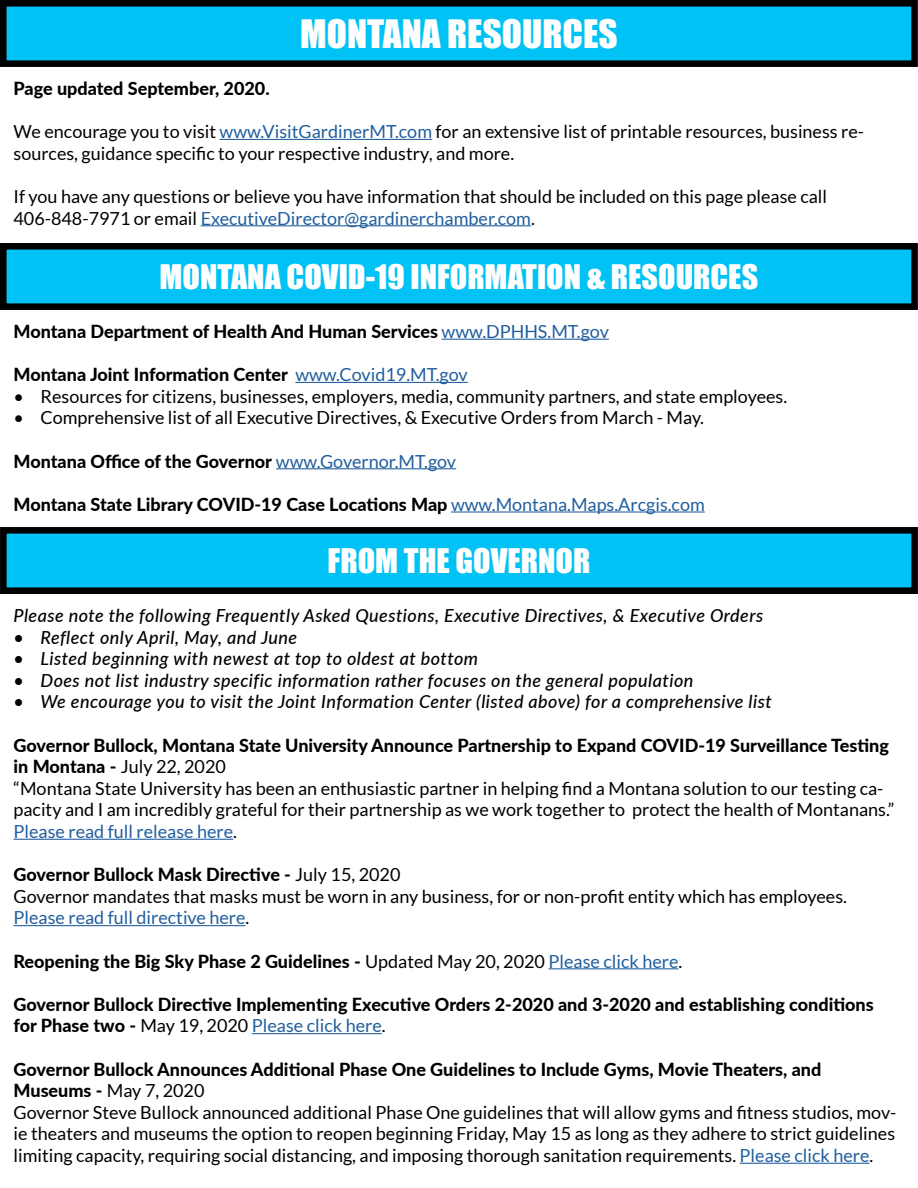
<style>
.page{position:relative;width:918px;height:1188px;background:#fff}
.page>*{position:absolute;margin:0;border:0;box-sizing:border-box;transform-origin:0 0}
.t1{font:36px "Impact";color:#fff}
.t2{font:31.05px "Impact";color:#fff}
.t3{font:18px/21.6px "Lato";color:#000}
.t4{font:800 18px/21.6px "Lato";color:#000}
.t5{font:italic 500 18px "Lato";letter-spacing:.025em;color:#000}
.s1{color:#215e9e}
.s2{font-size:16.5px}
.s3{font-weight:400;color:#215e9e}
.s4{font-weight:800}
.s5{font-weight:400}
</style>
<div class="page">
<hr style="left:442px;top:339px;width:167px;height:1px;background:#215e9e">
<hr style="left:295px;top:382px;width:173px;height:1px;background:#215e9e">
<hr style="left:276px;top:468px;width:180px;height:1px;background:#215e9e">
<hr style="left:451px;top:511px;width:254px;height:2px;background:#215e9e">
<div style="left:3px;top:246px;width:912px;height:61px;background:#00c2f4"></div>
<div style="left:0;top:243px;width:918px;height:67px;border:7px solid #000"></div>
<div style="left:3px;top:3px;width:912px;height:61px;background:#00c2f4"></div>
<div style="left:0;top:0;width:918px;height:67px;border:7px solid #000"></div>
<hr style="left:220px;top:139px;width:212px;height:1px;background:#215e9e">
<hr style="left:201px;top:225px;width:330px;height:1px;background:#215e9e">
<div style="left:3px;top:530px;width:912px;height:61px;background:#00c2f4"></div>
<div style="left:0;top:527px;width:918px;height:67px;border:7px solid #000"></div>
<hr style="left:14px;top:839px;width:219px;height:1px;background:#215e9e">
<hr style="left:14px;top:925px;width:232px;height:1px;background:#215e9e">
<hr style="left:549px;top:968px;width:130px;height:1px;background:#215e9e">
<hr style="left:252px;top:1033px;width:130px;height:1px;background:#215e9e">
<hr style="left:740px;top:1163px;width:130px;height:1px;background:#215e9e">
<h1 class="t1" style="left:300px;top:6px;width:319px">MONTANA RESOURCES</h1>
<p class="t4" style="left:14px;top:77px;width:258px">Page updated September, 2020.</p>
<p class="t3" style="left:14px;top:121px;width:852px">We encourage you to visit <span class="s1">www.VisitGardinerMT.com</span> for an extensive list of printable resources, business re&shy;sources, guidance specific to your respective industry<span class="s2">,</span> and more.</p>
<p class="t3" style="left:14px;top:186px;width:815px">If you have any questions or believe you have information that should be included on this page please call<br>406-848-7971 or email <span class="s1">ExecutiveDirector@gardinerchamber.com</span>.</p>
<h2 class="t2" style="left:160px;top:253px;width:600px">MONTANA COVID-19 INFORMATION &amp; RESOURCES</h2>
<p class="t4" style="left:14px;top:320px;width:597px">Montana Department of Health And Human Services <span class="s3">www.DPHHS.MT.gov</span></p>
<p class="t4" style="left:14px;top:363px;width:456px">Montana Joint Information Center <span class="s3">www.Covid19.MT.gov</span></p>
<p class="t3" style="left:14px;top:385px;width:775px">• Resources for citizens, businesses, employers, media, community partners, and state employees.</p>
<p class="t3" style="left:14px;top:407px;width:692px">• Comprehensive list of all Executive Directives, &amp; Executive Orders from March - May.</p>
<p class="t4" style="left:14px;top:449px;width:444px">Montana Office of the Governor <span class="s3">www.Governor.MT.gov</span></p>
<p class="t4" style="left:14px;top:493px;width:693px">Montana State Library COVID-19 Case Locations Map <span class="s3">www.Montana.Maps.Arcgis.com</span></p>
<h2 class="t2" style="left:328px;top:537px;width:264px">FROM THE GOVERNOR</h2>
<p class="t5" style="left:14px;top:602px;width:751px">Please note the following Frequently Asked Questions, Executive Directives, &amp; Executive Orders</p>
<p class="t5" style="left:14px;top:624px;width:285px">• Reflect only April, May, and June</p>
<p class="t5" style="left:14px;top:646px;width:466px">• Listed beginning with newest at top to oldest at bottom</p>
<p class="t5" style="left:14px;top:667px;width:681px">• Does not list industry specific information rather focuses on the general population</p>
<p class="t5" style="left:14px;top:689px;width:760px">• We encourage you to visit the Joint Information Center (listed above) for a comprehensive list</p>
<p class="t3" style="left:14px;top:734px;width:882px"><span class="s4">Governor Bullock, Montana State University Announce Partnership to Expand COVID-19 Surveillance Testing in Montana -</span> July 22, 2020<br>“Montana State University has been an enthusiastic partner in helping find a Montana solution to our testing ca&shy;pacity and I am incredibly grateful for their partnership as we work together to protect the health of Montanans.” <span class="s1">Please read full release here</span>.</p>
<p class="t3" style="left:14px;top:864px;width:835px"><span class="s4">Governor Bullock Mask Directive -</span> July 15, 2020<br>Governor mandates that masks must be worn in any business, for or non-profit entity which has employees.<br><span class="s1">Please read full directive here</span>.</p>
<p class="t4" style="left:14px;top:949px;width:670px">Reopening the Big Sky Phase 2 Guidelines - <span class="s5">Updated May 20, 2020</span> <span class="s3">Please click here</span><span class="s5">.</span></p>
<p class="t4" style="left:14px;top:993px;width:862px">Governor Bullock Directive Implementing Executive Orders 2-2020 and 3-2020 and establishing conditions for Phase two - <span class="s5">May 19, 2020</span> <span class="s3">Please click here</span><span class="s5">.</span></p>
<p class="t3" style="left:14px;top:1058px;width:884px"><span class="s4">Governor Bullock Announces Additional Phase One Guidelines to Include Gyms, Movie Theaters, and Museums -</span> May 7, 2020<br>Governor Steve Bullock announced additional Phase One guidelines that will allow gyms and fitness studios, mov&shy;ie theaters and museums the option to reopen beginning Friday, May 15 as long as they adhere to strict guidelines limiting capacity, requiring social distancing, and imposing thorough sanitation requirements. <span class="s1">Please click here</span>.</p>
</div>
